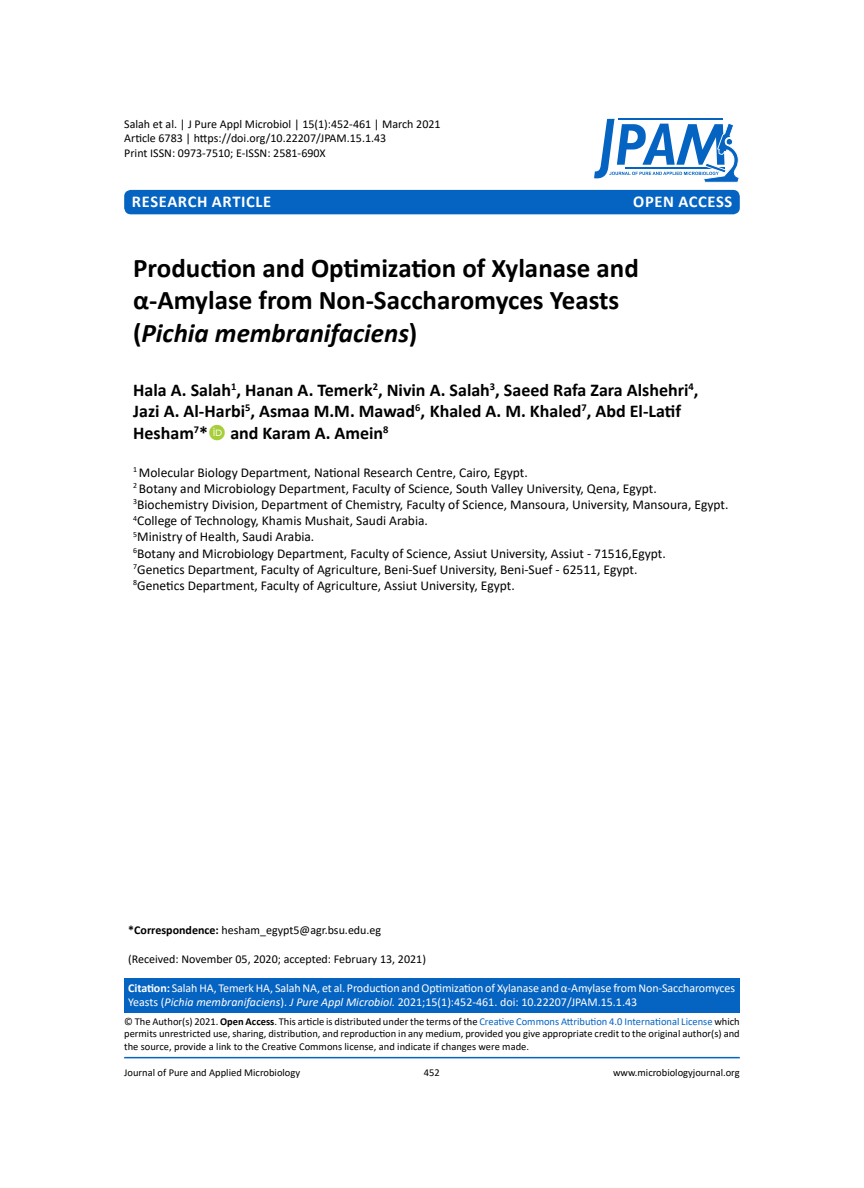
<style>
.page{position:relative;width:864px;height:1188px;background:#fff}
.page>*{position:absolute;margin:0;border:0;box-sizing:border-box;transform-origin:0 0}
.t1{font:700 27px/32.4px "Calibri";color:#000}
.t2{font:700 18px/21.6px "Calibri";color:#000}
.t3{font:700 16.5px "Calibri";letter-spacing:.04em;color:#fff}
.t4{font:13.5px/16.2px "Calibri";color:#000}
.t5{font:12px/14.4px "Calibri";color:#000}
.t6{font:12px/14.4px "Calibri";letter-spacing:-.01em;color:#fff}
.t7{font:10.5px/12.6px "Calibri";color:#000;text-align:justify}
.s1{font-style:italic}
.s2{font-weight:700}
.s3{color:#0563c1}
</style>
<div class="page">
<div style="left:124px;top:978px;width:616px;height:34px;background:#0563c1"></div>
<hr style="left:124px;top:1057px;width:616px;height:1px;background:#0563c1">
<div style="left:124px;top:190px;width:616px;height:24px;background:#0563c1;border-radius:7px"></div>
<svg style="left:594px;top:119px;width:145px;height:64px"></svg>
<p class="t5" style="left:124px;top:116px;width:318px">Salah et al. | J Pure Appl Microbiol | 15(1):452-461 | March 2021<br>Article 6783 | https://doi.org/10.22207/JPAM.15.1.43<br>Print ISSN: 0973-7510; E-ISSN: 2581-690X</p>
<p class="t3" style="left:132px;top:189px;width:141px">Research Article</p>
<p class="t3" style="left:633px;top:189px;width:84px">OPEN ACCESS</p>
<h1 class="t1" style="left:133px;top:251px;width:507px">Production and Optimization of Xylanase and α-Amylase from Non-Saccharomyces Yeasts (<span class="s1">Pichia membranifaciens</span>)</h1>
<h2 class="t2" style="left:133px;top:379px;width:567px">Hala A. Salah<sup>1</sup>, Hanan A. Temerk<sup>2</sup>, Nivin A. Salah<sup>3</sup>, Saeed Rafa Zara Alshehri<sup>4</sup>,<br>Jazi A. Al-Harbi<sup>5</sup>, Asmaa M.M. Mawad<sup>6</sup>, Khaled A. M. Khaled<sup>7</sup>, Abd El-Latif<br>Hesham<sup>7</sup>* and Karam A. Amein<sup>8</sup></h2>
<p class="t4" style="left:133px;top:464px;width:597px"><sup>1</sup> Molecular Biology Department, National Research Centre, Cairo, Egypt.<br><sup>2</sup> Botany and Microbiology Department, Faculty of Science, South Valley University, Qena, Egypt.<br><sup>3</sup>Biochemistry Division, Department of Chemistry, Faculty of Science, Mansoura, University, Mansoura, Egypt.<br><sup>4</sup>College of Technology, Khamis Mushait, Saudi Arabia.<br><sup>5</sup>Ministry of Health, Saudi Arabia.<br><sup>6</sup>Botany and Microbiology Department, Faculty of Science, Assiut University, Assiut - 71516,Egypt.<br><sup>7</sup>Genetics Department, Faculty of Agriculture, Beni-Suef University, Beni-Suef - 62511, Egypt.<br><sup>8</sup>Genetics Department, Faculty of Agriculture, Assiut University, Egypt.</p>
<p class="t5" style="left:128px;top:923px;width:254px"><span class="s2">*Correspondence:</span> hesham_egypt5@agr.bsu.edu.eg</p>
<p class="t5" style="left:128px;top:952px;width:299px">(Received: November 05, 2020; accepted: February 13, 2021)</p>
<p class="t6" style="left:128px;top:980px;width:608px"><span class="s2">Citation:</span> Salah HA, Temerk HA, Salah NA, et al. Production and Optimization of Xylanase and α-Amylase from Non-Saccharomyces<br>Yeasts (<span class="s1">Pichia membranifaciens</span>). <span class="s1">J Pure Appl Microbiol.</span> 2021;15(1):452-461. doi: 10.22207/JPAM.15.1.43</p>
<p class="t7" style="left:124px;top:1015px;width:617px">© The Author(s) 2021. <span class="s2">Open Access</span>. This article is distributed under the terms of the <span class="s3">Creative Commons Attribution 4.0 International License</span> which permits unrestricted use, sharing, distribution, and reproduction in any medium, provided you give appropriate credit to the original author(s) and the source, provide a link to the Creative Commons license, and indicate if changes were made.</p>
<p class="t7" style="left:124px;top:1066px;width:177px">Journal of Pure and Applied Microbiology</p>
<p class="t7" style="left:424px;top:1066px;width:17px">452</p>
<p class="t7" style="left:613px;top:1066px;width:128px">www.microbiologyjournal.org</p>
</div>
